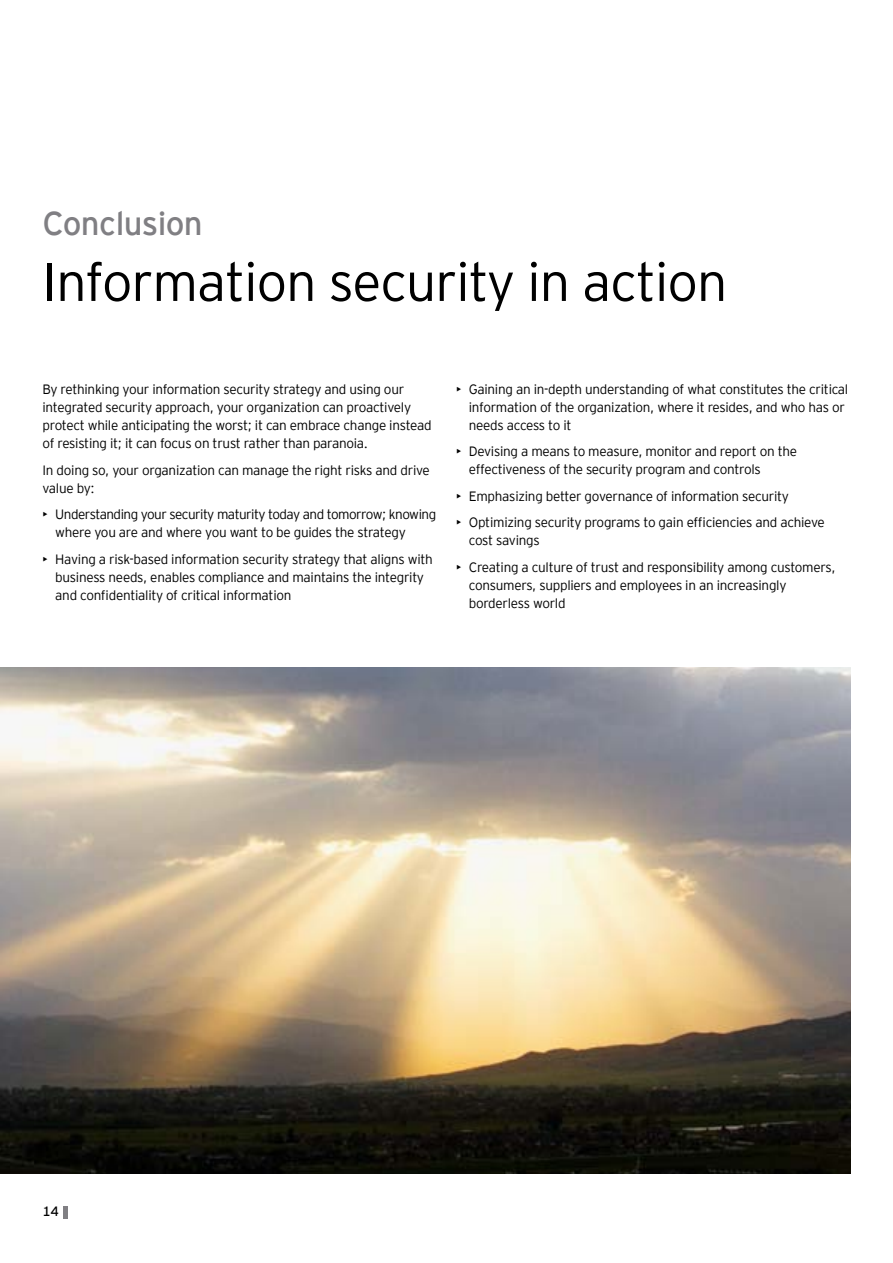
<style>
.page{position:relative;width:893px;height:1263px;background:#fff}
.page>*{position:absolute;margin:0;border:0;box-sizing:border-box;transform-origin:0 0}
.t1{font:300 54px "EY Interstate";letter-spacing:-.02em;color:#000}
.t2{font:33px "EY Interstate";letter-spacing:-.02em;color:#807f83}
.t3{font:300 13.5px/18px "EY Interstate";letter-spacing:-.02em;color:#000}
.t4{font:13.5px "EY Interstate";color:#000}
</style>
<div class="page">
<hr style="left:63px;top:1206px;width:4px;height:12px;background:#807f83">
<img style="left:0;top:667px;width:850px;height:507px">
<h2 class="t2" style="left:43px;top:200px;width:162px">Conclusion</h2>
<h1 class="t1" style="left:43px;top:243px;width:686px">Information security in action</h1>
<p class="t3" style="left:43px;top:379px;width:391px">By rethinking your information security strategy and using our integrated security approach, your organization can proactively protect while anticipating the worst; it can embrace change instead of resisting it; it can focus on trust rather than paranoia.</p>
<p class="t3" style="left:43px;top:460px;width:389px">In doing so, your organization can manage the right risks and drive value by:</p>
<p class="t3" style="left:55px;top:504px;width:382px;text-indent:-13px">• Understanding your security maturity today and tomorrow; knowing where you are and where you want to be guides the strategy</p>
<p class="t3" style="left:55px;top:549px;width:379px;text-indent:-13px">• Having a risk-based information security strategy that aligns with business needs, enables compliance and maintains the integrity and confidentiality of critical information</p>
<p class="t3" style="left:469px;top:379px;width:381px;text-indent:-13px">• Gaining an in-depth understanding of what constitutes the critical information of the organization, where it resides, and who has or needs access to it</p>
<p class="t3" style="left:469px;top:441px;width:330px;text-indent:-13px">• Devising a means to measure, monitor and report on the effectiveness of the security program and controls</p>
<p class="t3" style="left:456px;top:486px;width:334px">• Emphasizing better governance of information security</p>
<p class="t3" style="left:469px;top:512px;width:357px;text-indent:-13px">• Optimizing security programs to gain efficiencies and achieve cost savings</p>
<p class="t3" style="left:469px;top:557px;width:368px;text-indent:-13px">• Creating a culture of trust and responsibility among customers, consumers, suppliers and employees in an increasingly borderless world</p>
<p class="t4" style="left:43px;top:1202px;width:18px">14</p>
</div>
